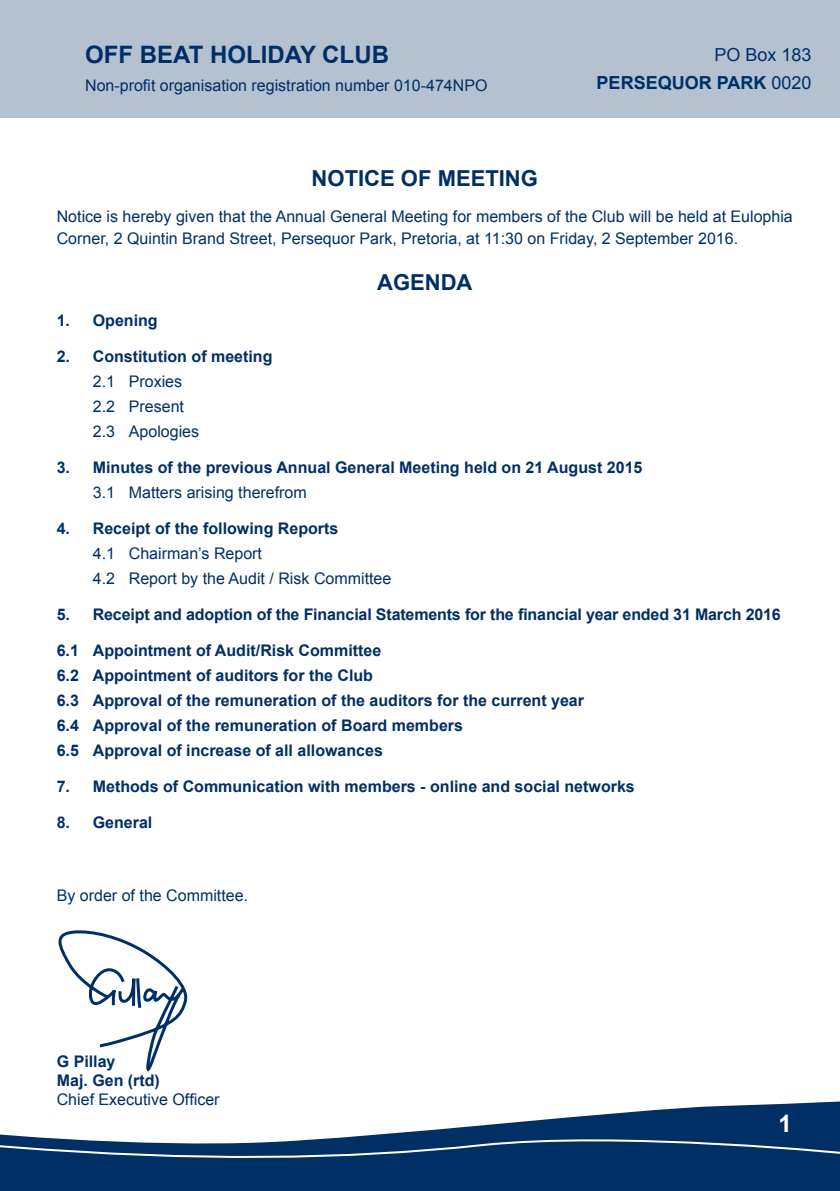
<style>
.page{position:relative;width:840px;height:1191px;background:#fff}
.page>*{position:absolute;margin:0;border:0;box-sizing:border-box;transform-origin:0 0}
.t1{font:700 24px "Arial";color:#002f65}
.t2{font:700 24px "Arial";color:#fff}
.t3{font:700 22px "Arial";color:#002f65}
.t4{font:700 18px/28px "Arial";color:#002f65;text-align:right}
.t5{font:700 16px/24.8px "Arial";color:#002f65}
.t6{font:16px/24.8px "Arial";color:#002f65}
.s1{font-weight:400}
</style>
<div class="page">
<div style="left:0;top:0;width:839px;height:118px;background:#b3c1d1"></div>
<svg style="left:58px;top:930px;width:130px;height:142px"></svg>
<svg style="left:0;top:1101px;width:839px;height:90px"></svg>
<svg style="left:0;top:1128px;width:839px;height:35px"></svg>
<h1 class="t1" style="left:85px;top:38px;width:305px">OFF BEAT HOLIDAY CLUB</h1>
<p class="t6" style="left:85px;top:73px;width:403px">Non-profit organisation registration number 010-474NPO</p>
<p class="t4" style="left:596px;top:41px;width:216px"><span class="s1">PO Box 183<br></span>PERSEQUOR PARK <span class="s1">0020</span></p>
<h2 class="t3" style="left:311px;top:163px;width:228px">NOTICE OF MEETING</h2>
<p class="t6" style="left:57px;top:206px;width:737px;line-height:21.6px">Notice is hereby given that the Annual General Meeting for members of the Club will be held at Eulophia<br>Corner, 2 Quintin Brand Street, Persequor Park, Pretoria, at 11:30 on Friday, 2 September 2016.</p>
<h2 class="t3" style="left:377px;top:266px;width:97px">AGENDA</h2>
<p class="t5" style="left:57px;top:308px;width:102px">1. Opening</p>
<p class="t5" style="left:57px;top:344px;width:217px">2. Constitution of meeting</p>
<p class="t6" style="left:93px;top:369px;width:108px">2.1 Proxies<br>2.2 Present<br>2.3 Apologies</p>
<p class="t5" style="left:57px;top:455px;width:587px">3. Minutes of the previous Annual General Meeting held on 21 August 2015</p>
<p class="t6" style="left:93px;top:480px;width:215px">3.1 Matters arising therefrom</p>
<p class="t5" style="left:57px;top:516px;width:283px">4. Receipt of the following Reports</p>
<p class="t6" style="left:93px;top:541px;width:300px">4.1 Chairman’s Report<br>4.2 Report by the Audit / Risk Committee</p>
<p class="t5" style="left:57px;top:602px;width:725px">5. Receipt and adoption of the Financial Statements for the financial year ended 31 March 2016</p>
<p class="t5" style="left:57px;top:638px;width:528px">6.1 Appointment of Audit/Risk Committee<br>6.2 Appointment of auditors for the Club<br>6.3 Approval of the remuneration of the auditors for the current year 6.4 Approval of the remuneration of Board members<br>6.5 Approval of increase of all allowances</p>
<p class="t5" style="left:57px;top:774px;width:579px">7. Methods of Communication with members - online and social networks</p>
<p class="t5" style="left:57px;top:810px;width:97px">8. General</p>
<p class="t6" style="left:57px;top:882px;width:193px">By order of the Committee.</p>
<p class="t5" style="left:57px;top:1052px;width:105px;line-height:19.2px">G Pillay<br>Maj. Gen (rtd)</p>
<p class="t6" style="left:57px;top:1087px;width:164px">Chief Executive Officer</p>
<h1 class="t2" style="left:778px;top:1106px;width:15px">1</h1>
</div>
